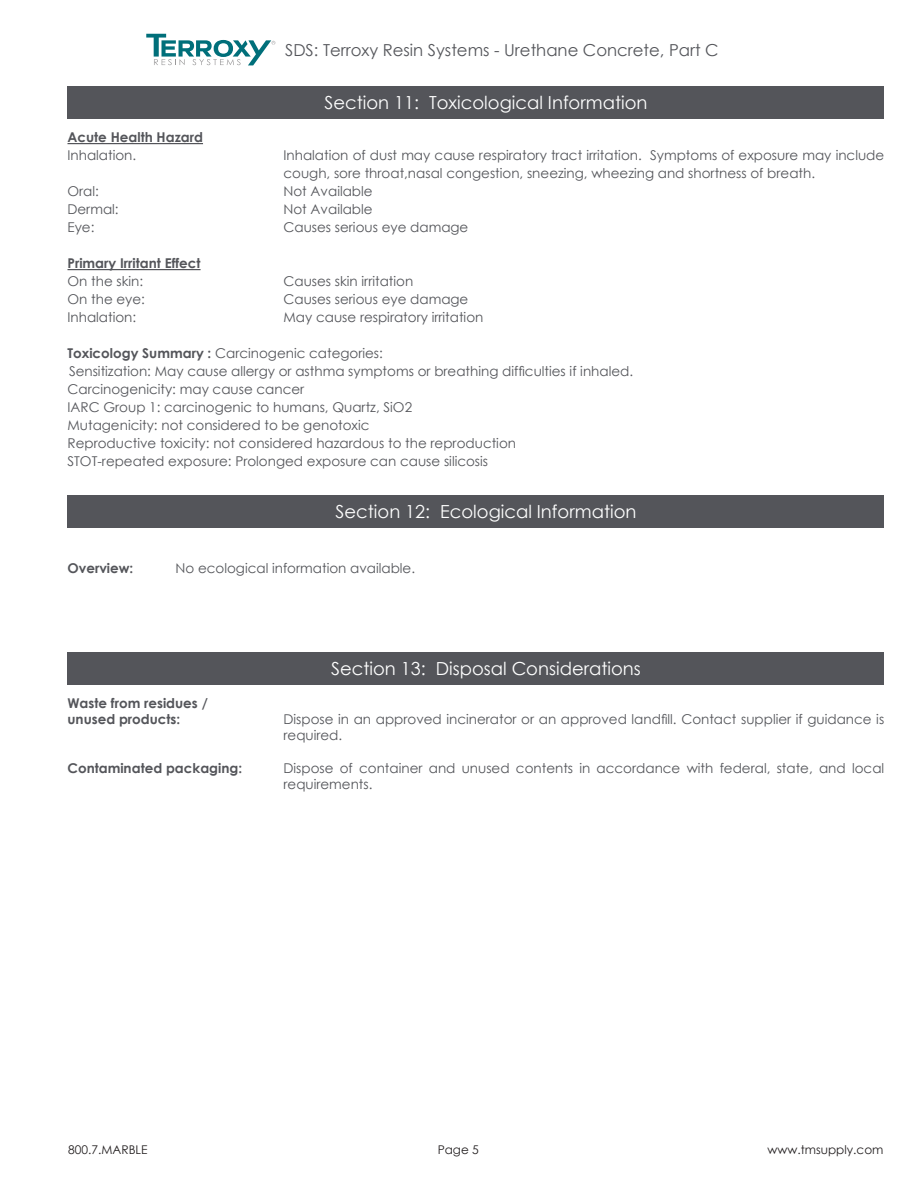
<style>
.page{position:relative;width:918px;height:1188px;background:#fff}
.page>*{position:absolute;margin:0;border:0;box-sizing:border-box;transform-origin:0 0}
.t1{font:18px "Century Gothic";color:#fff}
.t2{font:16.5px "Century Gothic";color:#54555a}
.t3{font:13.5px/16.2px "Century Gothic";color:#54555a}
.t4{font:700 13.5px "Century Gothic";color:#54555a}
.t5{font:12px "Century Gothic";color:#231f20}
.s1{font-weight:700}
</style>
<div class="page">
<div style="left:68px;top:86px;width:816px;height:33px;background:#54555a"></div>
<div style="left:68px;top:495px;width:816px;height:32px;background:#54555a"></div>
<hr style="left:68px;top:143px;width:135px;height:1px;background:#54555a">
<hr style="left:68px;top:269px;width:133px;height:1px;background:#54555a">
<svg style="left:146px;top:34px;width:129px;height:31px"></svg>
<div style="left:68px;top:652px;width:816px;height:32px;background:#54555a"></div>
<p class="t2" style="left:285px;top:39px;width:435px">SDS: Terroxy Resin Systems - Urethane Concrete, Part C</p>
<p class="t1" style="left:325px;top:90px;width:324px">Section 11: Toxicological Information</p>
<p class="t4" style="left:68px;top:127px;width:137px">Acute Health Hazard</p>
<p class="t3" style="left:68px;top:147px;width:70px">Inhalation.</p>
<p class="t3" style="left:284px;top:146px;width:602px;line-height:18px">Inhalation of dust may cause respiratory tract irritation. Symptoms of exposure may include cough, sore throat,nasal congestion, sneezing, wheezing and shortness of breath.</p>
<p class="t3" style="left:68px;top:183px;width:33px">Oral:</p>
<p class="t3" style="left:284px;top:183px;width:91px">Not Available</p>
<p class="t3" style="left:68px;top:201px;width:53px">Dermal:</p>
<p class="t3" style="left:284px;top:201px;width:91px">Not Available</p>
<p class="t3" style="left:68px;top:219px;width:28px">Eye:</p>
<p class="t3" style="left:284px;top:219px;width:186px">Causes serious eye damage</p>
<p class="t4" style="left:68px;top:253px;width:135px">Primary Irritant Effect</p>
<p class="t3" style="left:68px;top:273px;width:77px">On the skin:</p>
<p class="t3" style="left:284px;top:273px;width:131px">Causes skin irritation</p>
<p class="t3" style="left:68px;top:291px;width:79px">On the eye:</p>
<p class="t3" style="left:284px;top:291px;width:186px">Causes serious eye damage</p>
<p class="t3" style="left:68px;top:309px;width:70px">Inhalation:</p>
<p class="t3" style="left:284px;top:309px;width:201px">May cause respiratory irritation</p>
<p class="t3" style="left:68px;top:345px;width:317px"><span class="s1">Toxicology Summary :</span> Carcinogenic categories:</p>
<p class="t3" style="left:69px;top:363px;width:566px">Sensitization: May cause allergy or asthma symptoms or breathing difficulties if inhaled.</p>
<p class="t3" style="left:68px;top:381px;width:238px">Carcinogenicity: may cause cancer</p>
<p class="t3" style="left:68px;top:399px;width:346px">IARC Group 1: carcinogenic to humans, Quartz, SiO2</p>
<p class="t3" style="left:68px;top:417px;width:304px">Mutagenicity: not considered to be genotoxic</p>
<p class="t3" style="left:68px;top:435px;width:450px">Reproductive toxicity: not considered hazardous to the reproduction</p>
<p class="t3" style="left:68px;top:453px;width:422px">STOT-repeated exposure: Prolonged exposure can cause silicosis</p>
<p class="t1" style="left:336px;top:499px;width:302px">Section 12: Ecological Information</p>
<p class="t4" style="left:68px;top:557px;width:67px">Overview:</p>
<p class="t3" style="left:176px;top:559px;width:241px">No ecological information available.</p>
<p class="t1" style="left:331px;top:656px;width:311px">Section 13: Disposal Considerations</p>
<p class="t4" style="left:68px;top:693px;width:142px">Waste from residues /</p>
<p class="t4" style="left:68px;top:709px;width:114px">unused products:</p>
<p class="t3" style="left:284px;top:711px;width:602px">Dispose in an approved incinerator or an approved landfill. Contact supplier if guidance is required.</p>
<p class="t4" style="left:68px;top:758px;width:176px">Contaminated packaging:</p>
<p class="t3" style="left:284px;top:760px;width:602px">Dispose of container and unused contents in accordance with federal, state, and local requirements.</p>
<p class="t5" style="left:68px;top:1142px;width:81px">800.7.MARBLE</p>
<p class="t5" style="left:438px;top:1142px;width:43px">Page 5</p>
<p class="t5" style="left:768px;top:1142px;width:117px">www.tmsupply.com</p>
</div>
